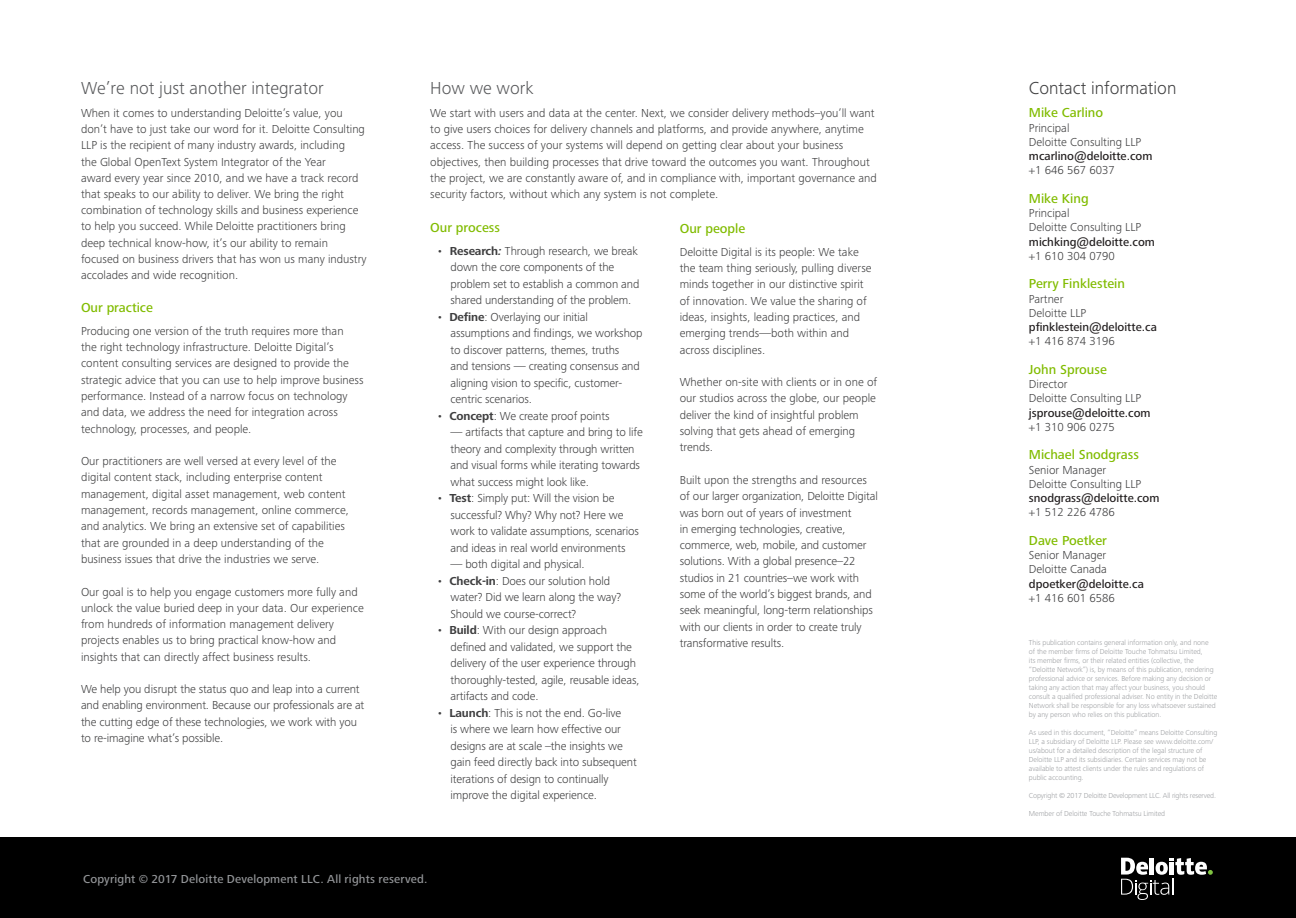
<style>
.page{position:relative;width:1296px;height:918px;background:#fff}
.page>*{position:absolute;margin:0;border:0;box-sizing:border-box;transform-origin:0 0}
.t1{font:300 18px "Frutiger Next Pro";color:#57585a}
.t2{font:300 18px "Frutiger Next Pro";color:#3e3e3f}
.Contact{font:500 13.5px "Frutiger Next Pro";color:#81bc00}
.Body_Copy{font:300 12px/16.4px "Frutiger Next Pro";color:#3e3e3f}
.List{font:300 12px/16.5px "Frutiger Next Pro";letter-spacing:-.01em;color:#3e3e3f}
.Body_Copy-2{font:500 12px "Frutiger Next Pro";color:#231f20}
.t3{font:500 12px "Frutiger Next Pro";letter-spacing:.015em;color:#939598}
.t4{font:300 7.5px/9px "Frutiger Next Pro";letter-spacing:-.01em;color:#9d9fa2}
.s1{font-weight:700}
.s2{font-weight:700;font-style:italic}
</style>
<div class="page">
<div style="left:0;top:837px;width:1296px;height:81px;background:#000"></div>
<svg style="left:1121px;top:858px;width:92px;height:42px"></svg>
<h1 class="t1" style="left:81px;top:78px;width:244px">We’re not just another integrator</h1>
<p class="Body_Copy" style="left:81px;top:105px;width:287px">When it comes to understanding Deloitte’s value, you don’t have to just take our word for it. Deloitte Consulting LLP is the recipient of many industry awards, including<br>the Global OpenText System Integrator of the Year<br>award every year since 2010, and we have a track record that speaks to our ability to deliver. We bring the right combination of technology skills and business experience to help you succeed. While Deloitte practitioners bring deep technical know-how, it’s our ability to remain focused on business drivers that has won us many industry accolades and wide recognition.</p>
<h2 class="Contact" style="left:81px;top:299px;width:74px">Our practice</h2>
<p class="Body_Copy" style="left:81px;top:323px;width:284px">Producing one version of the truth requires more than<br>the right technology infrastructure. Deloitte Digital’s content consulting services are designed to provide the strategic advice that you can use to help improve business performance. Instead of a narrow focus on technology and data, we address the need for integration across technology, processes, and people.</p>
<p class="Body_Copy" style="left:81px;top:453px;width:269px">Our practitioners are well versed at every level of the digital content stack, including enterprise content management, digital asset management, web content management, records management, online commerce, and analytics. We bring an extensive set of capabilities that are grounded in a deep understanding of the business issues that drive the industries we serve.</p>
<p class="Body_Copy" style="left:81px;top:583px;width:284px">Our goal is to help you engage customers more fully and unlock the value buried deep in your data. Our experience from hundreds of information management delivery projects enables us to bring practical know-how and insights that can directly affect business results.</p>
<p class="Body_Copy" style="left:81px;top:681px;width:285px">We help you disrupt the status quo and leap into a current and enabling environment. Because our professionals are at the cutting edge of these technologies, we work with you to re-imagine what’s possible.</p>
<h1 class="t1" style="left:430px;top:78px;width:105px">How we work</h1>
<p class="Body_Copy" style="left:430px;top:105px;width:448px">We start with users and data at the center. Next, we consider delivery methods–you’ll want to give users choices for delivery channels and platforms, and provide anywhere, anytime access. The success of your systems will depend on getting clear about your business objectives, then building processes that drive toward the outcomes you want. Throughout the project, we are constantly aware of, and in compliance with, important governance and security factors, without which any system is not complete.</p>
<h2 class="Contact" style="left:430px;top:219px;width:71px">Our process</h2>
<p class="List" style="left:450px;top:243px;width:190px;text-indent:-13px">• <span class="s1">Research</span><span class="s2">:</span> Through research, we break down the core components of the problem set to establish a common and shared understanding of the problem.</p>
<p class="List" style="left:450px;top:309px;width:194px;text-indent:-14px">• <span class="s1">Define</span>: Overlaying our initial assumptions and findings, we workshop to discover patterns, themes, truths<br>and tensions — creating consensus and aligning vision to specific, customer&shy;centric scenarios.</p>
<p class="List" style="left:437px;top:408px;width:174px">• <span class="s1">Concept</span>: We create proof points</p>
<p class="List" style="left:450px;top:424px;width:194px">— artifacts that capture and bring to life theory and complexity through written and visual forms while iterating towards what success might look like.</p>
<p class="List" style="left:450px;top:490px;width:190px;text-indent:-14px">• <span class="s1">Test</span>: Simply put: Will the vision be successful? Why? Why not? Here we work to validate assumptions, scenarios and ideas in real world environments</p>
<p class="List" style="left:450px;top:556px;width:136px">— both digital and physical.</p>
<p class="List" style="left:450px;top:573px;width:172px;text-indent:-14px">• <span class="s1">Check-in</span>: Does our solution hold water? Did we learn along the way?<br>Should we course-correct?</p>
<p class="List" style="left:450px;top:622px;width:191px;text-indent:-14px">• <span class="s1">Build</span>: With our design approach defined and validated, we support the delivery of the user experience through thoroughly-tested, agile, reusable ideas, artifacts and code.</p>
<p class="List" style="left:450px;top:705px;width:188px;text-indent:-14px">• <span class="s1">Launch</span>: This is not the end. Go-live<br>is where we learn how effective our designs are at scale –the insights we gain feed directly back into subsequent iterations of design to continually improve the digital experience.</p>
<h2 class="Contact" style="left:680px;top:220px;width:67px">Our people</h2>
<p class="Body_Copy" style="left:680px;top:244px;width:193px">Deloitte Digital is its people: We take the team thing seriously, pulling diverse minds together in our distinctive spirit of innovation. We value the sharing of ideas, insights, leading practices, and emerging trends—both within and across disciplines.</p>
<p class="Body_Copy" style="left:680px;top:374px;width:199px">Whether on-site with clients or in one of our studios across the globe, our people deliver the kind of insightful problem solving that gets ahead of emerging trends.</p>
<p class="Body_Copy" style="left:680px;top:472px;width:200px">Built upon the strengths and resources of our larger organization, Deloitte Digital was born out of years of investment<br>in emerging technologies, creative, commerce, web, mobile, and customer solutions. With a global presence–22 studios in 21 countries–we work with some of the world’s biggest brands, and seek meaningful, long-term relationships with our clients in order to create truly transformative results.</p>
<p class="t3" style="left:83px;top:872px;width:346px">Copyright © 2017 Deloitte Development LLC. All rights reserved.</p>
<h1 class="t2" style="left:1029px;top:78px;width:149px">Contact information</h1>
<p class="Contact" style="left:1029px;top:105px;width:76px">Mike Carlino</p>
<p class="Body_Copy" style="left:1029px;top:119px;width:42px">Principal</p>
<p class="Body_Copy" style="left:1029px;top:134px;width:114px">Deloitte Consulting LLP</p>
<p class="Body_Copy-2" style="left:1029px;top:149px;width:125px">mcarlino@deloitte.com</p>
<p class="Body_Copy" style="left:1029px;top:162px;width:87px">+1 646 567 6037</p>
<p class="Contact" style="left:1029px;top:191px;width:61px">Mike King</p>
<p class="Body_Copy" style="left:1029px;top:205px;width:42px">Principal</p>
<p class="Body_Copy" style="left:1029px;top:219px;width:114px">Deloitte Consulting LLP</p>
<p class="Body_Copy-2" style="left:1029px;top:235px;width:128px">michking@deloitte.com</p>
<p class="Body_Copy" style="left:1029px;top:248px;width:87px">+1 610 304 0790</p>
<p class="Contact" style="left:1029px;top:276px;width:98px">Perry Finklestein</p>
<p class="Body_Copy" style="left:1029px;top:290px;width:36px">Partner</p>
<p class="Body_Copy" style="left:1029px;top:305px;width:59px">Deloitte LLP</p>
<p class="Body_Copy-2" style="left:1029px;top:320px;width:129px">pfinklestein@deloitte.ca</p>
<p class="Body_Copy" style="left:1029px;top:333px;width:87px">+1 416 874 3196</p>
<p class="Contact" style="left:1029px;top:362px;width:80px">John Sprouse</p>
<p class="Body_Copy" style="left:1029px;top:376px;width:40px">Director</p>
<p class="Body_Copy" style="left:1029px;top:390px;width:114px">Deloitte Consulting LLP</p>
<p class="Body_Copy-2" style="left:1029px;top:406px;width:123px">jsprouse@deloitte.com</p>
<p class="Body_Copy" style="left:1029px;top:419px;width:87px">+1 310 906 0275</p>
<p class="Contact" style="left:1029px;top:447px;width:112px">Michael Snodgrass</p>
<p class="Body_Copy" style="left:1029px;top:461px;width:79px">Senior Manager</p>
<p class="Body_Copy" style="left:1029px;top:476px;width:114px">Deloitte Consulting LLP</p>
<p class="Body_Copy-2" style="left:1029px;top:491px;width:132px">snodgrass@deloitte.com</p>
<p class="Body_Copy" style="left:1029px;top:504px;width:87px">+1 512 226 4786</p>
<p class="Contact" style="left:1029px;top:533px;width:80px">Dave Poetker</p>
<p class="Body_Copy" style="left:1029px;top:547px;width:79px">Senior Manager</p>
<p class="Body_Copy" style="left:1029px;top:561px;width:80px">Deloitte Canada</p>
<p class="Body_Copy-2" style="left:1029px;top:577px;width:116px">dpoetker@deloitte.ca</p>
<p class="Body_Copy" style="left:1029px;top:590px;width:87px">+1 416 601 6586</p>
<p class="t4" style="left:1029px;top:638px;width:190px">This publication contains general information only, and none<br>of the member firms of Deloitte Touche Tohmatsu Limited,<br>its member firms, or their related entities (collective, the “Deloitte Network”) is, by means of this publication, rendering professional advice or services. Before making any decision or taking any action that may affect your business, you should consult a qualified professional adviser. No entity in the Deloitte Network shall be responsible for any loss whatsoever sustained by any person who relies on this publication.</p>
<p class="t4" style="left:1029px;top:728px;width:190px">As used in this document, “Deloitte” means Deloitte Consulting LLP, a subsidiary of Deloitte LLP. Please see www.deloitte.com/ us/about for a detailed description of the legal structure of Deloitte LLP and its subsidiaries. Certain services may not be available to attest clients under the rules and regulations of public accounting.</p>
<p class="t4" style="left:1029px;top:791px;width:189px">Copyright © 2017 Deloitte Development LLC. All rights reserved.</p>
<p class="t4" style="left:1029px;top:809px;width:138px">Member of Deloitte Touche Tohmatsu Limited</p>
</div>
